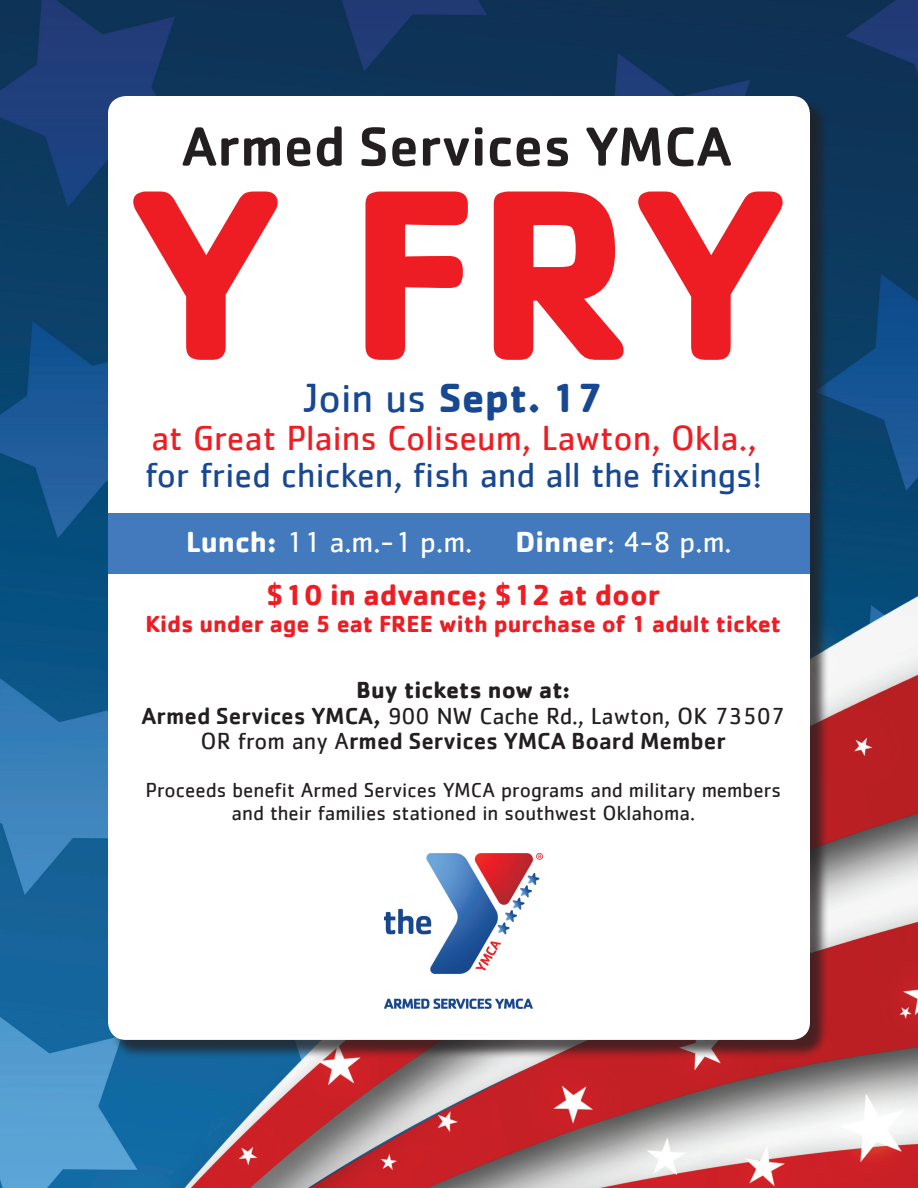
<style>
.page{position:relative;width:918px;height:1188px;background:#fff}
.page>*{position:absolute;margin:0;border:0;box-sizing:border-box;transform-origin:0 0}
.t1{font:700 252px "Cachet";color:#ee1d23}
.t2{font:500 57px "Cachet";color:#231f20}
.t3{font:700 42px "Cachet";color:#184892}
.t4{font:36px "Cachet";color:#184892}
.t5{font:36px "Cachet";color:#ee1d23}
.t6{font:30px "Cachet";color:#fff}
.t7{font:700 30px "Cachet";color:#ee1d23}
.t8{font:500 24px/25.5px "Cachet";color:#231f20;text-align:center}
.t9{font:700 24px "Cachet";color:#ee1d23}
.t10{font:21px/22.5px "Cachet";color:#231f20;text-align:center}
.s1{font-weight:400}
.s2{font-weight:700}
</style>
<div class="page">
<img style="left:0;top:0;width:918px;height:1188px">
<div style="left:110px;top:98px;width:719px;height:961px;background:#231f20;opacity:.75"></div>
<div style="left:108px;top:96px;width:702px;height:944px;background:#fff;border-radius:18px"></div>
<img style="left:385px;top:853px;width:157px;height:155px">
<div style="left:108px;top:513px;width:702px;height:61px;background:#4379bd"></div>
<h2 class="t2" style="left:182px;top:112px;width:552px">Armed Services YMCA</h2>
<h1 class="t1" style="left:125px;top:112px;width:667px">Y FRY</h1>
<h3 class="t3" style="left:304px;top:371px;width:301px"><span class="s1">Join us</span> Sept. 17</h3>
<h3 class="t5" style="left:151px;top:417px;width:607px">at Great Plains Coliseum, Lawton, Okla.,</h3>
<h3 class="t4" style="left:145px;top:454px;width:619px">for fried chicken, fish and all the fixings!</h3>
<h3 class="t6" style="left:186px;top:525px;width:288px"><span class="s2">Lunch:</span> 11 a.m.-1 p.m.</h3>
<h3 class="t6" style="left:516px;top:525px;width:218px"><span class="s2">Dinner</span>: 4-8 p.m.</h3>
<h3 class="t7" style="left:266px;top:576px;width:396px">$10 in advance; $12 at door</h3>
<p class="t9" style="left:145px;top:609px;width:637px">Kids under age 5 eat FREE with purchase of 1 adult ticket</p>
<p class="t8" style="left:142px;top:677px;width:645px"><span class="s2">Buy tickets now at:<br></span>Armed Services YMCA, <span class="s1">900 NW Cache Rd., Lawton, OK 73507<br>OR from any A</span>rmed Services YMCA Board Member</p>
<p class="t10" style="left:146px;top:779px;width:637px">Proceeds benefit Armed Services YMCA programs and military members and their families stationed in southwest Oklahoma.</p>
</div>
